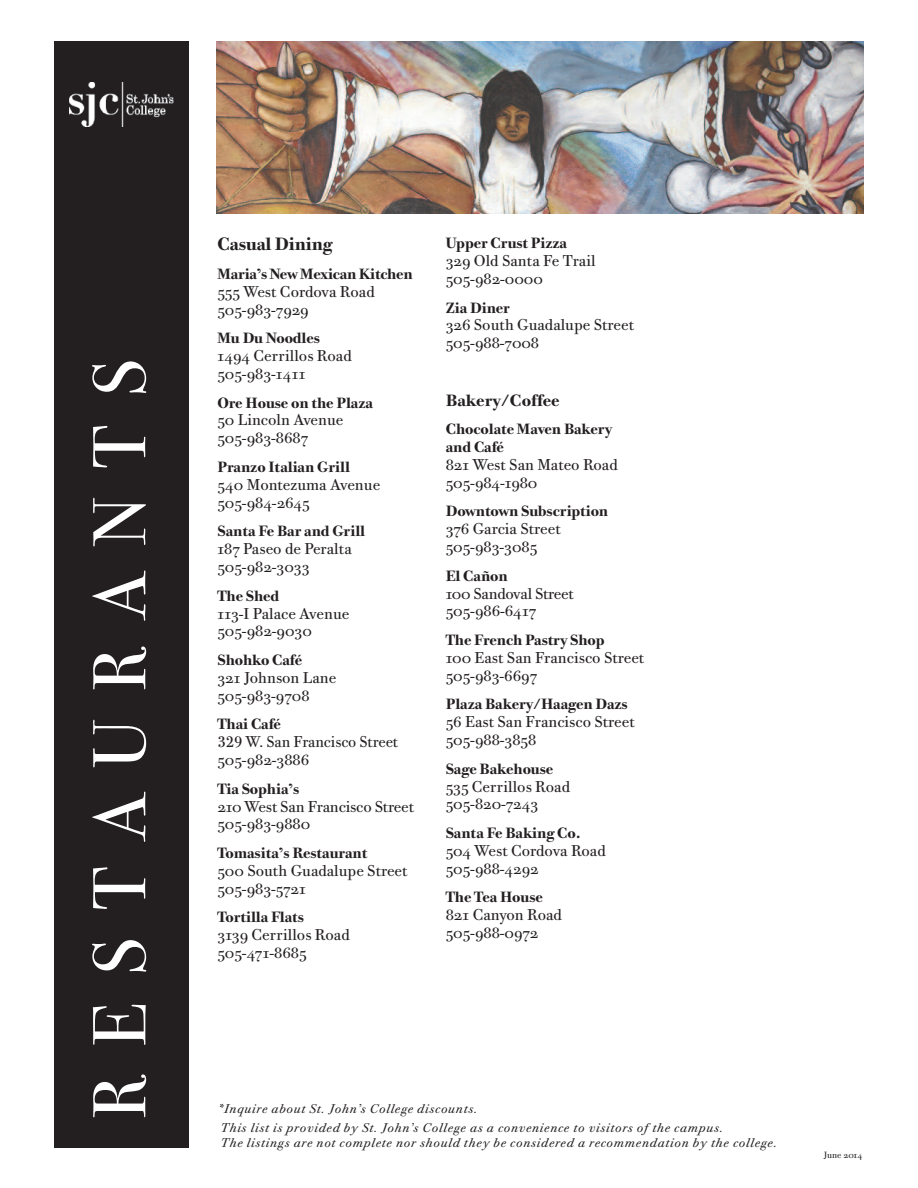
<style>
.page{position:relative;width:918px;height:1188px;background:#fff}
.page>*{position:absolute;margin:0;border:0;box-sizing:border-box;transform-origin:0 0}
.t1{font:75px "Bodoni Sev ITC";letter-spacing:.375em;color:#fff}
.t2{font:18px "Bodoni Twe ITC Bold OS";letter-spacing:-.005em;color:#231f20}
.t3{font:16.5px "Bodoni Twe ITC Bold OS";color:#231f20}
.t4{font:15.75px/17.9px "Bodoni Twe ITC Book OS";color:#231f20}
.t5{font:15.75px/17.9px "Bodoni Twe ITC Book OS";letter-spacing:-.02em;color:#231f20}
.t6{font:15.75px "Bodoni Twe ITC";letter-spacing:-.005em;color:#231f20}
.t7{font:15px/17.9px "Bodoni Twe ITC Bold OS";letter-spacing:-.005em;color:#231f20}
.t8{font:12.75px/19.4px "Bodoni Twe ITC Book Ital OS";letter-spacing:.055em;color:#231f20}
.t9{font:9px "Bodoni Twe ITC Book OS";color:#231f20}
</style>
<div class="page">
<div style="left:54px;top:41px;width:135px;height:1107px;background:#231f20"></div>
<img style="left:69px;top:82px;width:104px;height:44px">
<img style="left:216px;top:41px;width:648px;height:173px">
<h1 class="t1" style="left:76px;top:1119px;width:761px;rotate:-90deg">RESTAURANTS</h1>
<p class="t2" style="left:217px;top:234px;width:117px">Casual Dining</p>
<p class="t7" style="left:217px;top:265px;width:197px">Maria’s New Mexican Kitchen</p>
<p class="t4" style="left:217px;top:282px;width:159px">555 West Cordova Road<br>505-983-7929</p>
<p class="t7" style="left:217px;top:329px;width:104px">Mu Du Noodles</p>
<p class="t4" style="left:217px;top:347px;width:136px">1494 Cerrillos Road<br>505-983-1411</p>
<p class="t7" style="left:217px;top:394px;width:157px">Ore House on the Plaza</p>
<p class="t4" style="left:217px;top:411px;width:128px">50 Lincoln Avenue<br>505-983-8687</p>
<p class="t7" style="left:217px;top:458px;width:134px">Pranzo Italian Grill</p>
<p class="t4" style="left:217px;top:475px;width:164px">540 Montezuma Avenue<br>505-984-2645</p>
<p class="t7" style="left:217px;top:522px;width:149px">Santa Fe Bar and Grill</p>
<p class="t4" style="left:217px;top:540px;width:136px">187 Paseo de Peralta<br>505-982-3033</p>
<p class="t7" style="left:217px;top:587px;width:63px">The Shed</p>
<p class="t4" style="left:217px;top:604px;width:133px">113-I Palace Avenue<br>505-982-9030</p>
<p class="t7" style="left:217px;top:651px;width:86px">Shohko Café</p>
<p class="t4" style="left:217px;top:669px;width:120px">321 Johnson Lane<br>505-983-9708</p>
<p class="t7" style="left:217px;top:715px;width:65px">Thai Café</p>
<p class="t6" style="left:217px;top:733px;width:182px">329 W. San Francisco Street</p>
<p class="t4" style="left:218px;top:751px;width:93px">505-982-3886</p>
<p class="t7" style="left:217px;top:780px;width:83px">Tia Sophia’s</p>
<p class="t4" style="left:217px;top:797px;width:198px">210 West San Francisco Street<br>505-983-9880</p>
<p class="t7" style="left:217px;top:844px;width:151px">Tomasita’s Restaurant</p>
<p class="t4" style="left:217px;top:862px;width:192px">500 South Guadalupe Street<br>505-983-5721</p>
<p class="t7" style="left:217px;top:908px;width:88px">Tortilla Flats</p>
<p class="t4" style="left:218px;top:926px;width:134px">3139 Cerrillos Road<br>505-471-8685</p>
<p class="t7" style="left:446px;top:234px;width:123px">Upper Crust Pizza</p>
<p class="t4" style="left:446px;top:252px;width:151px">329 Old Santa Fe Trail<br>505-982-0000</p>
<p class="t7" style="left:446px;top:298px;width:66px">Zia Diner</p>
<p class="t4" style="left:446px;top:316px;width:190px">326 South Guadalupe Street<br>505-988-7008</p>
<p class="t3" style="left:446px;top:390px;width:115px">Bakery/Coffee</p>
<p class="t7" style="left:446px;top:420px;width:168px">Chocolate Maven Bakery and Café</p>
<p class="t4" style="left:446px;top:456px;width:174px">821 West San Mateo Road<br>505-984-1980</p>
<p class="t7" style="left:446px;top:502px;width:164px">Downtown Subscription</p>
<p class="t4" style="left:446px;top:520px;width:116px">376 Garcia Street<br>505-983-3085</p>
<p class="t7" style="left:446px;top:567px;width:63px">El Cañon</p>
<p class="t5" style="left:446px;top:584px;width:130px">100 Sandoval Street<br>505-986-6417</p>
<p class="t7" style="left:446px;top:631px;width:160px">The French Pastry Shop</p>
<p class="t4" style="left:446px;top:649px;width:200px">100 East San Francisco Street<br>505-983-6697</p>
<p class="t7" style="left:446px;top:695px;width:183px">Plaza Bakery/Haagen Dazs</p>
<p class="t4" style="left:446px;top:713px;width:190px">56 East San Francisco Street<br>505-988-3858</p>
<p class="t7" style="left:446px;top:760px;width:109px">Sage Bakehouse</p>
<p class="t4" style="left:446px;top:777px;width:126px">535 Cerrillos Road<br>505-820-7243</p>
<p class="t7" style="left:446px;top:824px;width:137px">Santa Fe Baking Co.</p>
<p class="t4" style="left:446px;top:842px;width:162px">504 West Cordova Road<br>505-988-4292</p>
<p class="t7" style="left:446px;top:888px;width:99px">The Tea House</p>
<p class="t4" style="left:446px;top:906px;width:118px">821 Canyon Road<br>505-988-0972</p>
<p class="t8" style="left:218px;top:1099px;width:507px">*Inquire about St. John’s College discounts.<br>This list is provided by St. John’s College as a convenience to visitors of the campus.</p>
<p class="t8" style="left:221px;top:1133px;width:558px">The listings are not complete nor should they be considered a recommendation by the college.</p>
<p class="t9" style="left:824px;top:1149px;width:40px">June 2014</p>
</div>
